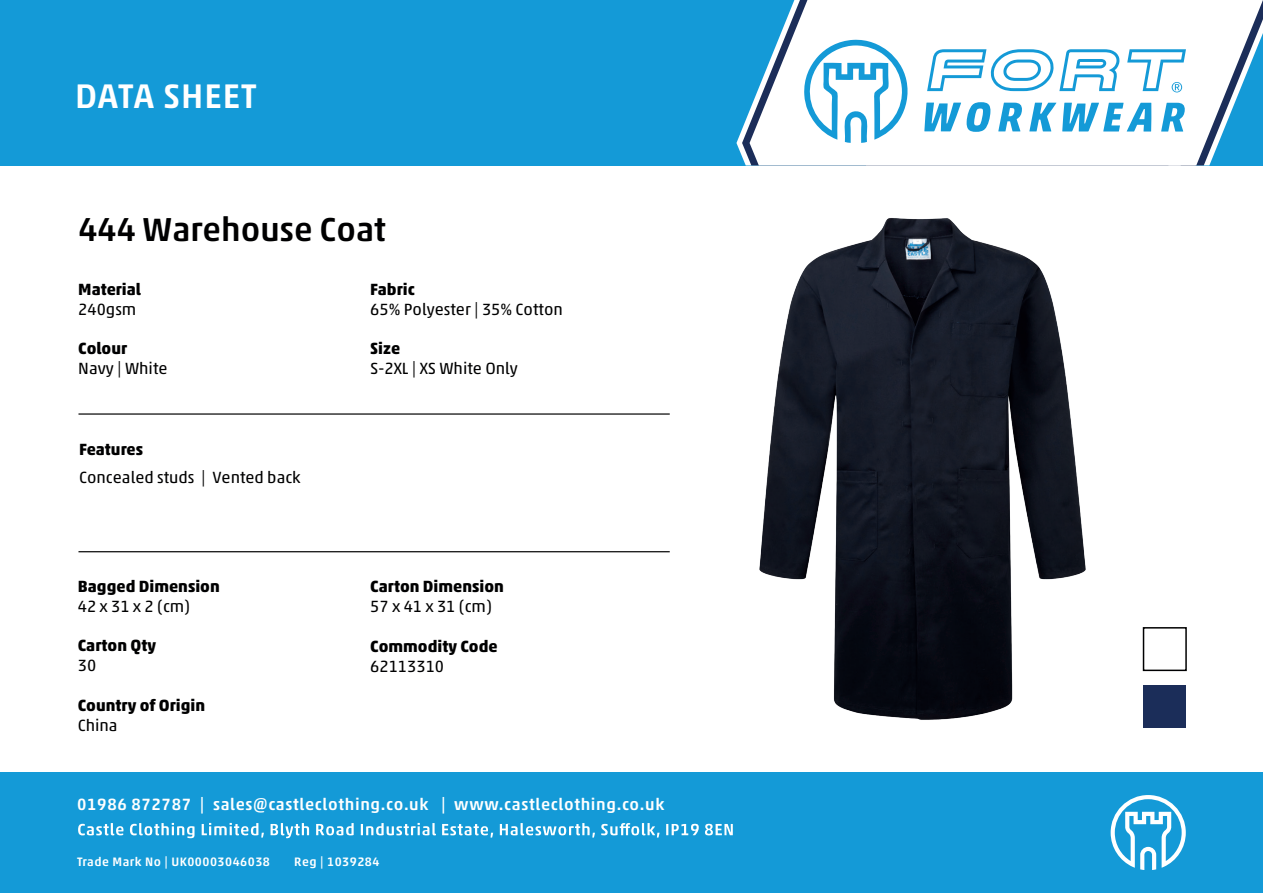
<style>
.page{position:relative;width:1263px;height:893px;background:#fff}
.page>*{position:absolute;margin:0;border:0;box-sizing:border-box;transform-origin:0 0}
.t1{font:500 34.65px "Akko Pro";letter-spacing:.03em;color:#fff}
.t2{font:500 33.75px "Akko Pro";color:#000001}
.t3{font:500 16.65px "Akko Pro";letter-spacing:.04em;color:#fff}
.t4{font:16.5px "Akko Pro";color:#000001}
.t5{font:700 16.5px "Akko Pro";color:#000001}
.t6{font:500 12.45px "Akko Pro";letter-spacing:.04em;color:#fff}
</style>
<div class="page">
<div style="left:0;top:0;width:866px;height:165px;background:#149ad7"></div>
<svg style="left:749px;top:0;width:117px;height:165px;fill:#fff"></svg>
<svg style="left:803px;top:39px;width:105px;height:104px"></svg>
<svg style="left:924px;top:0;width:339px;height:165px"></svg>
<div style="left:0;top:772px;width:1263px;height:121px;background:#149ad7"></div>
<svg style="left:1111px;top:795px;width:75px;height:75px"></svg>
<svg style="left:78px;top:823px;width:655px;height:15px"></svg>
<hr style="left:78px;top:413px;width:592px;height:2px;background:#000001">
<hr style="left:78px;top:551px;width:592px;height:1px;background:#000001">
<div style="left:1143px;top:685px;width:43px;height:42px;background:#1b2d59"></div>
<div style="left:1143px;top:627px;width:44px;height:44px;background:#fff;border:2px solid #000001"></div>
<img style="left:759px;top:218px;width:327px;height:502px">
<h1 class="t1" style="left:75px;top:75px;width:183px">DATA SHEET</h1>
<h2 class="t2" style="left:78px;top:208px;width:309px">444 Warehouse Coat</h2>
<p class="t5" style="left:78px;top:279px;width:64px">Material</p>
<p class="t4" style="left:78px;top:299px;width:60px">240gsm</p>
<p class="t5" style="left:78px;top:338px;width:50px">Colour</p>
<p class="t4" style="left:78px;top:358px;width:91px">Navy | White</p>
<p class="t5" style="left:79px;top:439px;width:65px">Features</p>
<p class="t4" style="left:79px;top:468px;width:223px">Concealed studs | Vented back</p>
<p class="t5" style="left:78px;top:576px;width:143px">Bagged Dimension</p>
<p class="t4" style="left:78px;top:596px;width:114px">42 x 31 x 2 (cm)</p>
<p class="t5" style="left:78px;top:635px;width:80px">Carton Qty</p>
<p class="t4" style="left:78px;top:655px;width:20px">30</p>
<p class="t5" style="left:78px;top:695px;width:129px">Country of Origin</p>
<p class="t4" style="left:78px;top:715px;width:41px">China</p>
<p class="t5" style="left:370px;top:279px;width:46px">Fabric</p>
<p class="t4" style="left:370px;top:299px;width:194px">65% Polyester | 35% Cotton</p>
<p class="t5" style="left:370px;top:338px;width:32px">Size</p>
<p class="t4" style="left:370px;top:358px;width:149px">S-2XL | XS White Only</p>
<p class="t5" style="left:370px;top:576px;width:135px">Carton Dimension</p>
<p class="t4" style="left:370px;top:596px;width:123px">57 x 41 x 31 (cm)</p>
<p class="t5" style="left:370px;top:636px;width:129px">Commodity Code</p>
<p class="t4" style="left:370px;top:656px;width:75px">62113310</p>
<p class="t3" style="left:77px;top:794px;width:589px">01986 872787 | sales@castleclothing.co.uk | www.castleclothing.co.uk</p>
<p class="t6" style="left:77px;top:854px;width:194px">Trade Mark No | UK00003046038</p>
<p class="t6" style="left:294px;top:854px;width:87px">Reg | 1039284</p>
</div>
